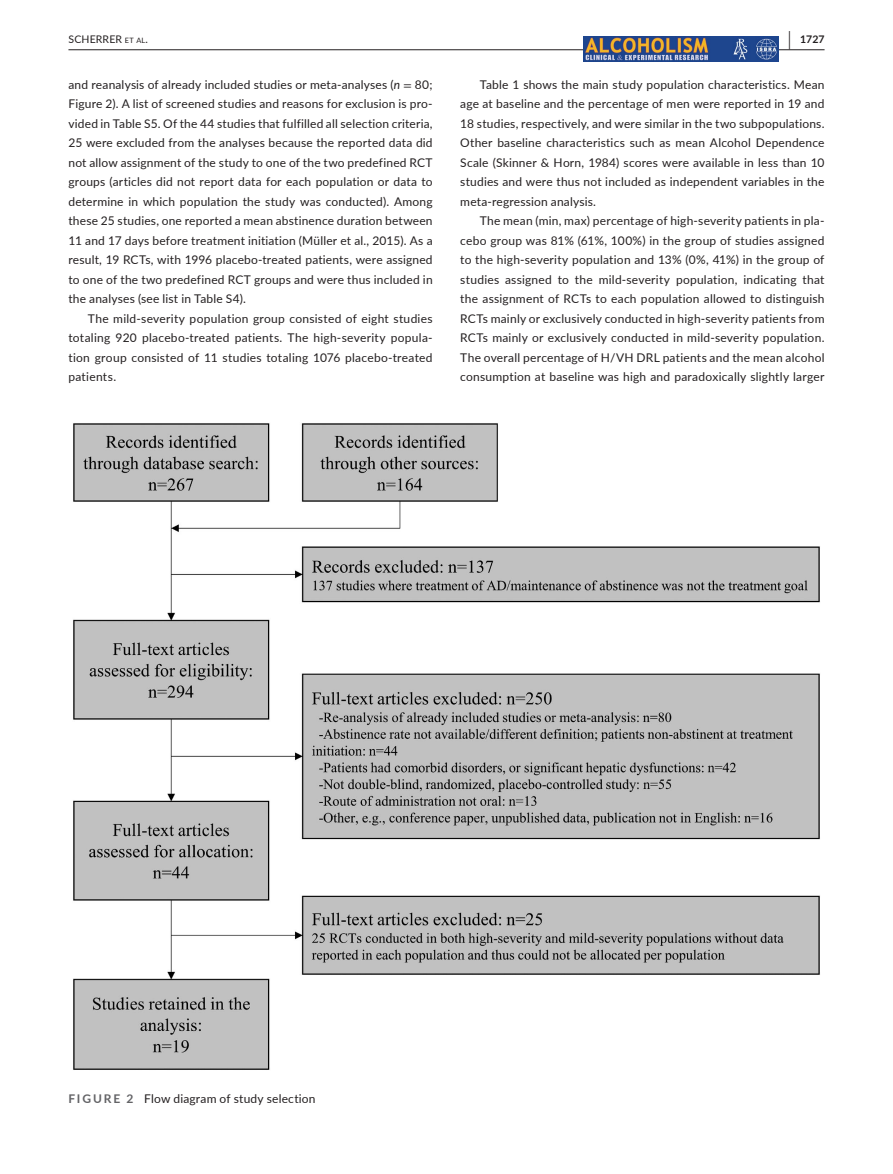
<style>
.page{position:relative;width:893px;height:1174px;background:#fff}
.page>*{position:absolute;margin:0;border:0;box-sizing:border-box;transform-origin:0 0}
.t1{font:12px/19.5px "Lato";letter-spacing:.015em;color:#231f20;text-align:justify}
.t2{font:10.5px "Lato";letter-spacing:.015em;color:#231f20}
.t3{font:700 10.5px "Lato";color:#231f20}
.s1{font-size:7.35px}
.s2{font-size:19.5px}
.s3{font-style:italic}
.s4{font-family:"STIX"}
.s5{font-weight:700;color:#636366}
</style>
<div class="page">
<hr style="left:68px;top:49px;width:756px;height:1px;background:#231f20">
<img style="left:583px;top:36px;width:196px;height:26px">
<img style="left:73px;top:423px;width:747px;height:647px">
<p class="t2" style="left:68px;top:31px;width:81px">SCHERRER <span class="s1">et al</span>.</p>
<p class="t3" style="left:789px;top:31px;width:37px"><span class="s2">|</span> 1727</p>
<p class="t1" style="left:68px;top:74px;width:366px">and reanalysis of already included studies or meta-analyses (<span class="s3">n</span> <span class="s4">=</span> 80; Figure 2). A list of screened studies and reasons for exclusion is pro&shy;vided in Table S5. Of the 44 studies that fulfilled all selection criteria, 25 were excluded from the analyses because the reported data did not allow assignment of the study to one of the two predefined RCT groups (articles did not report data for each population or data to determine in which population the study was conducted). Among these 25 studies, one reported a mean abstinence duration between 11 and 17 days before treatment initiation (Müller et al., 2015). As a result, 19 RCTs, with 1996 placebo-treated patients, were assigned to one of the two predefined RCT groups and were thus included in the analyses (see list in Table S4).</p>
<p class="t1" style="left:68px;top:308px;width:366px;text-indent:20px">The mild-severity population group consisted of eight studies totaling 920 placebo-treated patients. The high-severity popula&shy;tion group consisted of 11 studies totaling 1076 placebo-treated patients.</p>
<p class="t1" style="left:460px;top:74px;width:366px;text-indent:20px">Table 1 shows the main study population characteristics. Mean age at baseline and the percentage of men were reported in 19 and 18 studies, respectively, and were similar in the two subpopulations.<br>Other baseline characteristics such as mean Alcohol Dependence Scale (Skinner &amp; Horn, 1984) scores were available in less than 10 studies and were thus not included as independent variables in the meta-regression analysis.</p>
<p class="t1" style="left:460px;top:210px;width:366px;text-indent:20px">The mean (min, max) percentage of high-severity patients in pla&shy;cebo group was 81% (61%, 100%) in the group of studies assigned to the high-severity population and 13% (0%, 41%) in the group of studies assigned to the mild-severity population, indicating that the assignment of RCTs to each population allowed to distinguish RCTs mainly or exclusively conducted in high-severity patients from RCTs mainly or exclusively conducted in mild-severity population.<br>The overall percentage of H/VH DRL patients and the mean alcohol consumption at baseline was high and paradoxically slightly larger</p>
<p class="t1" style="left:68px;top:1088px;width:249px"><span class="s5">FIGURE 2</span> Flow diagram of study selection</p>
</div>
